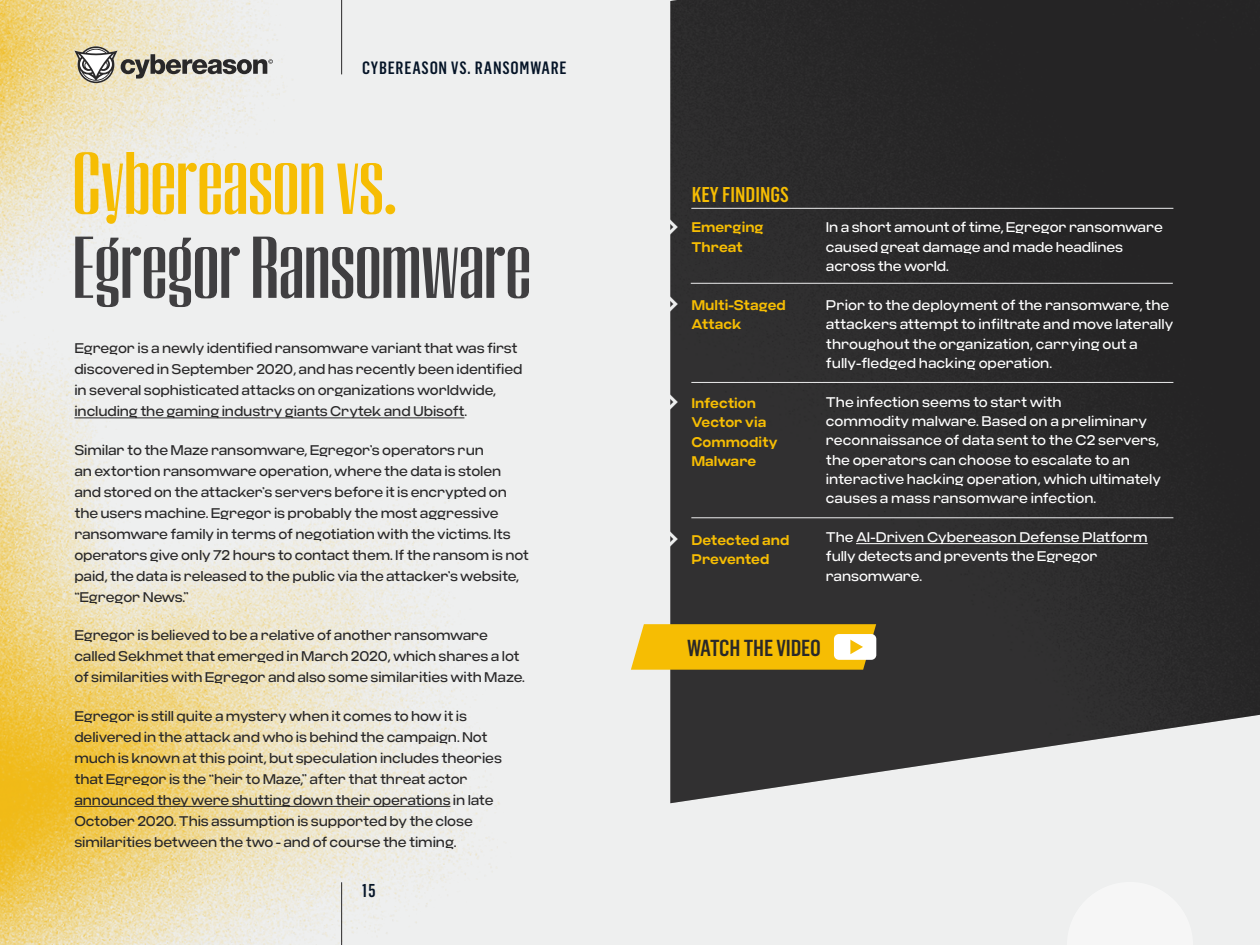
<style>
.page{position:relative;width:1260px;height:945px;background:#eeefef}
.page>*{position:absolute;margin:0;border:0;box-sizing:border-box;transform-origin:0 0}
.Headline{font:600 87.5px "Peristyle";letter-spacing:-.015em;color:#403f41}
.Headline-2{font:600 87.5px "Peristyle";letter-spacing:-.015em;color:#f6bd03}
.CALL_OUT_SUBHEAD_-_F{font:500 condensed 22.75px "Flama";letter-spacing:-.01em;color:#292829}
.CALL_OUT_SUBHEAD_-_F-2{font:500 condensed 21px "Flama";color:#f6bd03}
.t1{font:500 condensed 18.38px "Flama";color:#051427}
.t2{font:500 condensed 17.5px "Flama";letter-spacing:.04em;color:#051427}
.Body_Copy{font:14px/21px "Criteria CF";letter-spacing:-.01em;color:#292829}
.Body_Copy-2{font:14px/19.2px "Criteria CF";color:#fff}
.Body_Copy-3{font:600 14px/19.2px "Criteria CF";color:#f6bd03}
.s1{font-size:26.6px;color:#eeefef}
</style>
<div class="page">
<img style="left:0;top:0;width:672px;height:945px">
<div style="left:670px;top:0;width:590px;height:803px;background:#2c2b2c"></div>
<hr style="left:74px;top:418px;width:390px;height:1px;background:#292829">
<hr style="left:74px;top:806px;width:376px;height:1px;background:#292829">
<hr style="left:856px;top:543px;width:292px;height:1px;background:#fff">
<hr style="left:691px;top:208px;width:482px;height:1px;background:#ededee">
<hr style="left:691px;top:283px;width:482px;height:1px;background:#ededee">
<hr style="left:691px;top:382px;width:482px;height:1px;background:#ededee">
<hr style="left:691px;top:517px;width:482px;height:1px;background:#ededee">
<svg style="left:631px;top:624px;width:245px;height:46px;background:#f2c120"></svg>
<hr style="left:341px;top:882px;width:1px;height:63px;background:#292829">
<hr style="left:341px;top:0;width:1px;height:74px;background:#292829">
<svg style="left:74px;top:46px;width:199px;height:37px"></svg>
<p class="t2" style="left:362px;top:58px;width:206px">CYBEREASON VS. RANSOMWARE</p>
<p class="Headline-2" style="left:72px;top:131px;width:326px">Cybereason vs.</p>
<p class="Headline" style="left:72px;top:215px;width:461px">Egregor Ransomware</p>
<p class="Body_Copy" style="left:74px;top:338px;width:450px">Egregor is a newly identified ransomware variant that was first discovered in September 2020, and has recently been identified in several sophisticated attacks on organizations worldwide, including the gaming industry giants Crytek and Ubisoft.</p>
<p class="Body_Copy" style="left:74px;top:440px;width:456px">Similar to the Maze ransomware, Egregor’s operators run<br>an extortion ransomware operation, where the data is stolen and stored on the attacker’s servers before it is encrypted on the users machine. Egregor is probably the most aggressive ransomware family in terms of negotiation with the victims. Its operators give only 72 hours to contact them. If the ransom is not paid, the data is released to the public via the attacker’s website, “Egregor News.”</p>
<p class="Body_Copy" style="left:74px;top:625px;width:452px">Egregor is believed to be a relative of another ransomware called Sekhmet that emerged in March 2020, which shares a lot of similarities with Egregor and also some similarities with Maze.</p>
<p class="Body_Copy" style="left:74px;top:706px;width:429px">Egregor is still quite a mystery when it comes to how it is delivered in the attack and who is behind the campaign. Not much is known at this point, but speculation includes theories that Egregor is the “heir to Maze,” after that threat actor announced they were shutting down their operations in late October 2020. This assumption is supported by the close similarities between the two - and of course the timing.</p>
<h3 class="t1" style="left:362px;top:880px;width:15px">15</h3>
<p class="CALL_OUT_SUBHEAD_-_F-2" style="left:692px;top:183px;width:99px">KEY FINDINGS</p>
<p class="Body_Copy-3" style="left:691px;top:218px;width:74px;text-indent:-30px"><span class="s1">◊</span> Emerging<br>Threat</p>
<p class="Body_Copy-3" style="left:691px;top:296px;width:96px;text-indent:-30px"><span class="s1">◊</span> Multi-Staged<br>Attack</p>
<p class="Body_Copy-3" style="left:691px;top:394px;width:88px;text-indent:-30px"><span class="s1">◊</span> Infection<br>Vector via<br>Commodity<br>Malware</p>
<p class="Body_Copy-3" style="left:691px;top:531px;width:100px;text-indent:-30px"><span class="s1">◊</span> Detected and<br>Prevented</p>
<p class="Body_Copy-2" style="left:826px;top:218px;width:338px">In a short amount of time, Egregor ransomware caused great damage and made headlines across the world.</p>
<p class="Body_Copy-2" style="left:826px;top:296px;width:349px">Prior to the deployment of the ransomware, the attackers attempt to infiltrate and move laterally throughout the organization, carrying out a fully-fledged hacking operation.</p>
<p class="Body_Copy-2" style="left:826px;top:393px;width:337px">The infection seems to start with<br>commodity malware. Based on a preliminary reconnaissance of data sent to the C2 servers, the operators can choose to escalate to an interactive hacking operation, which ultimately causes a mass ransomware infection.</p>
<p class="Body_Copy-2" style="left:826px;top:528px;width:323px">The AI-Driven Cybereason Defense Platform fully detects and prevents the Egregor ransomware.</p>
<p class="CALL_OUT_SUBHEAD_-_F" style="left:687px;top:635px;width:135px">WATCH THE VIDEO</p>
</div>
